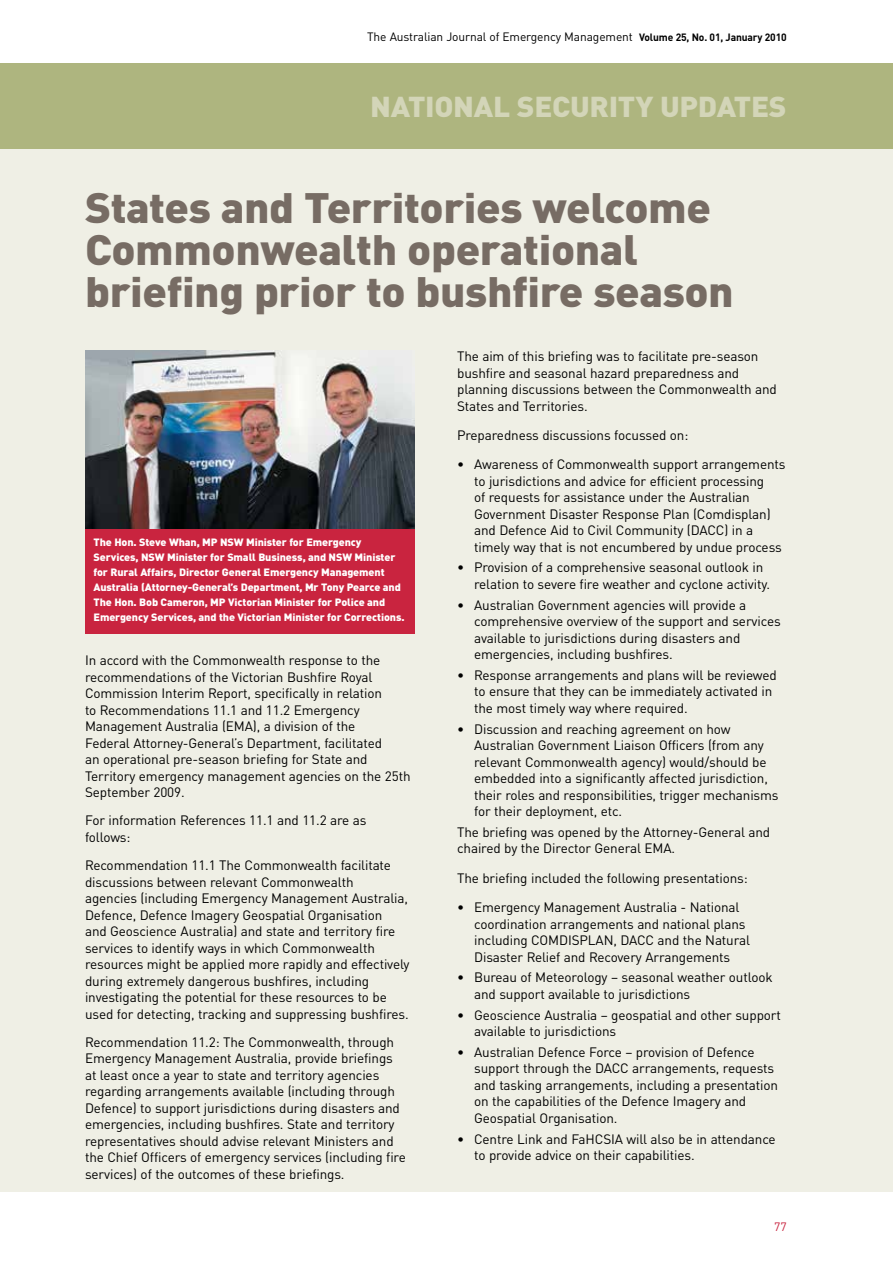
<style>
.page{position:relative;width:893px;height:1263px;background:#fff}
.page>*{position:absolute;margin:0;border:0;box-sizing:border-box;transform-origin:0 0}
.Article_Heading{font:900 42px/42px "DINOT";letter-spacing:-.01em;color:#776c64;scale:1.05 1}
.t1{font:900 28.5px "DINOT";letter-spacing:-.01em;color:#d3d5b8;scale:1.05 1}
.Body_Text{font:13.5px/16.5px "DINOT";letter-spacing:-.01em;color:#000}
.Bullet___Number_Text{font:13.5px/16.5px "DINOT";letter-spacing:-.01em;color:#000}
.t2{font:12px "DINOT";letter-spacing:-.01em;color:#000}
.t3{font:12px "DINOT";color:#c9243f}
.Photo_Caption{font:900 10.5px/15px "DINOT";letter-spacing:-.01em;color:#fff}
.s1{font-weight:700;font-size:10.5px}
</style>
<div class="page">
<div style="left:0;top:65px;width:893px;height:1126px;background:#efefe5"></div>
<div style="left:0;top:64px;width:893px;height:85px;background:#aeb57f"></div>
<img style="left:85px;top:351px;width:330px;height:178px">
<div style="left:85px;top:529px;width:330px;height:105px;background:#c9243f"></div>
<p class="t2" style="left:367px;top:29px;width:421px">The Australian Journal of Emergency Management <span class="s1">Volume 25, No. 01, January 2010</span></p>
<h2 class="t1" style="left:370px;top:88px;width:398px">NATIONAL SECURITY UPDATES</h2>
<p class="Article_Heading" style="left:85px;top:186px;width:619px">States and Territories welcome<br>Commonwealth operational briefing prior to bushfire season</p>
<p class="Photo_Caption" style="left:94px;top:534px;width:313px">The Hon. Steve Whan, MP NSW Minister for Emergency Services, NSW Minister for Small Business, and NSW Minister for Rural Affairs, Director General Emergency Management Australia (Attorney-General’s Department, Mr Tony Pearce and The Hon. Bob Cameron, MP Victorian Minister for Police and Emergency Services, and the Victorian Minister for Corrections.</p>
<p class="Body_Text" style="left:85px;top:652px;width:327px">In accord with the Commonwealth response to the recommendations of the Victorian Bushfire Royal Commission Interim Report, specifically in relation<br>to Recommendations 11.1 and 11.2 Emergency Management Australia (EMA), a division of the<br>Federal Attorney-General’s Department, facilitated<br>an operational pre-season briefing for State and Territory emergency management agencies on the 25th September 2009.</p>
<p class="Body_Text" style="left:85px;top:812px;width:283px">For information References 11.1 and 11.2 are as follows:</p>
<p class="Body_Text" style="left:85px;top:857px;width:326px">Recommendation 11.1 The Commonwealth facilitate discussions between relevant Commonwealth<br>agencies (including Emergency Management Australia, Defence, Defence Imagery Geospatial Organisation<br>and Geoscience Australia) and state and territory fire services to identify ways in which Commonwealth resources might be applied more rapidly and effectively during extremely dangerous bushfires, including investigating the potential for these resources to be used for detecting, tracking and suppressing bushfires.</p>
<p class="Body_Text" style="left:85px;top:1033px;width:322px">Recommendation 11.2: The Commonwealth, through Emergency Management Australia, provide briefings at least once a year to state and territory agencies regarding arrangements available (including through Defence) to support jurisdictions during disasters and emergencies, including bushfires. State and territory representatives should advise relevant Ministers and the Chief Officers of emergency services (including fire services) of the outcomes of these briefings.</p>
<p class="Body_Text" style="left:457px;top:348px;width:321px">The aim of this briefing was to facilitate pre-season bushfire and seasonal hazard preparedness and planning discussions between the Commonwealth and States and Territories.</p>
<p class="Body_Text" style="left:457px;top:427px;width:233px">Preparedness discussions focussed on:</p>
<p class="Bullet___Number_Text" style="left:474px;top:456px;width:313px;text-indent:-17px">• Awareness of Commonwealth support arrangements to jurisdictions and advice for efficient processing<br>of requests for assistance under the Australian Government Disaster Response Plan (Comdisplan) and Defence Aid to Civil Community (DACC) in a timely way that is not encumbered by undue process</p>
<p class="Bullet___Number_Text" style="left:474px;top:559px;width:297px;text-indent:-17px">• Provision of a comprehensive seasonal outlook in relation to severe fire weather and cyclone activity.</p>
<p class="Bullet___Number_Text" style="left:474px;top:596px;width:308px;text-indent:-17px">• Australian Government agencies will provide a comprehensive overview of the support and services available to jurisdictions during disasters and emergencies, including bushfires.</p>
<p class="Bullet___Number_Text" style="left:474px;top:667px;width:304px;text-indent:-17px">• Response arrangements and plans will be reviewed to ensure that they can be immediately activated in the most timely way where required.</p>
<p class="Bullet___Number_Text" style="left:474px;top:720px;width:306px;text-indent:-17px">• Discussion and reaching agreement on how Australian Government Liaison Officers (from any relevant Commonwealth agency) would/should be embedded into a significantly affected jurisdiction, their roles and responsibilities, trigger mechanisms for their deployment, etc.</p>
<p class="Body_Text" style="left:457px;top:824px;width:315px">The briefing was opened by the Attorney-General and chaired by the Director General EMA.</p>
<p class="Body_Text" style="left:457px;top:869px;width:292px">The briefing included the following presentations:</p>
<p class="Bullet___Number_Text" style="left:474px;top:899px;width:277px;text-indent:-17px">• Emergency Management Australia - National coordination arrangements and national plans including COMDISPLAN, DACC and the Natural Disaster Relief and Recovery Arrangements</p>
<p class="Bullet___Number_Text" style="left:474px;top:969px;width:300px;text-indent:-17px">• Bureau of Meteorology – seasonal weather outlook and support available to jurisdictions</p>
<p class="Bullet___Number_Text" style="left:474px;top:1006px;width:308px;text-indent:-17px">• Geoscience Australia – geospatial and other support available to jurisdictions</p>
<p class="Bullet___Number_Text" style="left:474px;top:1043px;width:305px;text-indent:-17px">• Australian Defence Force – provision of Defence support through the DACC arrangements, requests and tasking arrangements, including a presentation on the capabilities of the Defence Imagery and Geospatial Organisation.</p>
<p class="Bullet___Number_Text" style="left:474px;top:1130px;width:303px;text-indent:-17px">• Centre Link and FaHCSIA will also be in attendance to provide advice on their capabilities.</p>
<p class="t3" style="left:774px;top:1219px;width:14px">77</p>
</div>
